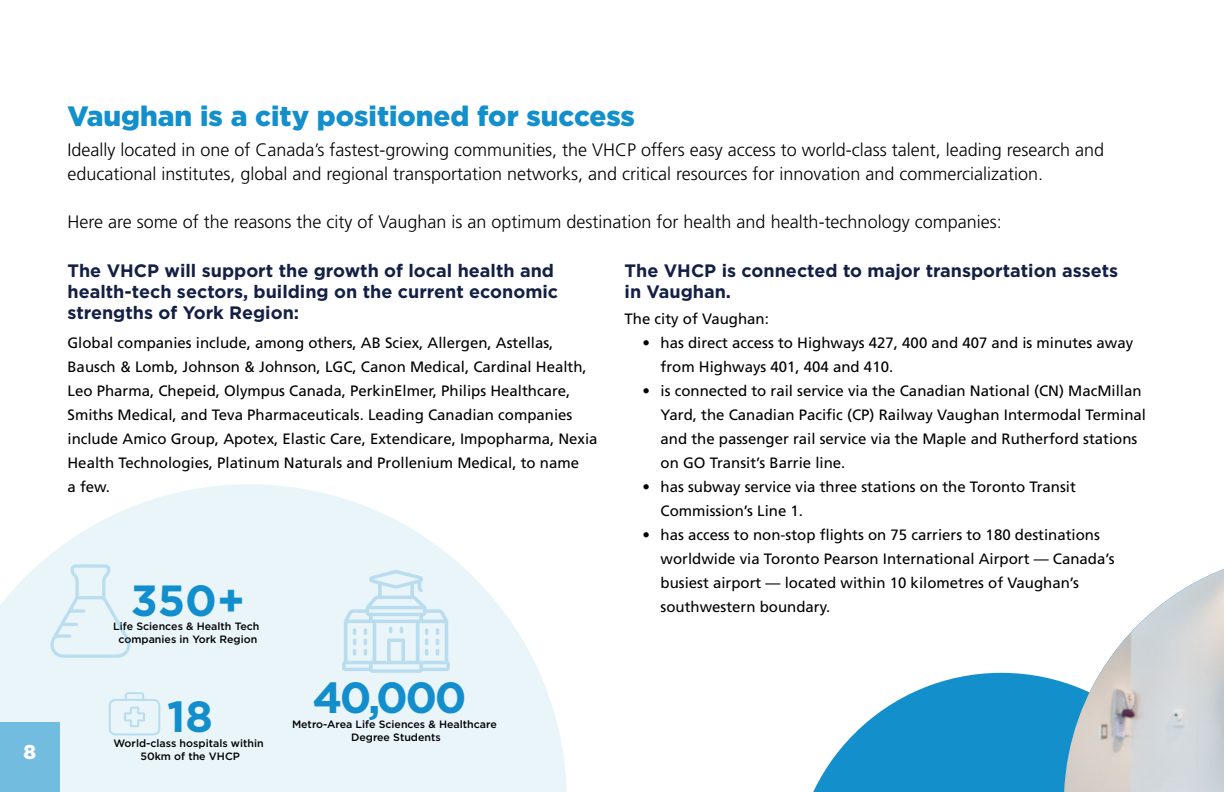
<style>
.page{position:relative;width:1224px;height:792px;background:#fff}
.page>*{position:absolute;margin:0;border:0;box-sizing:border-box;transform-origin:0 0}
.t1{font:700 43.6px "Gotham";letter-spacing:-.03em;color:#138ecc}
.t2{font:900 28px "Gotham";color:#138fcc}
.t3{font:900 20px "Gotham";color:#fff}
.t4{font:300 18px/24px "Frutiger LT Std";color:#000}
.t5{font:700 18px/21px "Gotham";color:#141f45}
.Table_P{font:15px/24px "Frutiger LT Std";color:#000}
.t6{font:500 10.6px/12.8px "Gotham";color:#000;text-align:center}
</style>
<div class="page">
<svg style="left:813px;top:673px;width:251px;height:119px;fill:#138fcc"></svg>
<svg style="left:0;top:484px;width:567px;height:308px;fill:#eaf5fa"></svg>
<svg style="left:50px;top:564px;width:83px;height:94px;background:#e2f1f8"></svg>
<svg style="left:342px;top:570px;width:108px;height:103px;background:#daedf6"></svg>
<svg style="left:109px;top:692px;width:51px;height:43px;background:#deeff7"></svg>
<img style="left:1064px;top:569px;width:160px;height:223px">
<div style="left:0;top:722px;width:60px;height:70px;background:#72bce0"></div>
<h3 class="t3" style="left:24px;top:738px;width:14px">8</h3>
<p class="t2" style="left:68px;top:97px;width:569px">Vaughan is a city positioned for success</p>
<p class="t4" style="left:68px;top:138px;width:1038px">Ideally located in one of Canada’s fastest-growing communities, the VHCP offers easy access to world-class talent, leading research and educational institutes, global and regional transportation networks, and critical resources for innovation and commercialization.</p>
<p class="t4" style="left:68px;top:210px;width:936px">Here are some of the reasons the city of Vaughan is an optimum destination for health and health-technology companies:</p>
<h4 class="t5" style="left:68px;top:260px;width:492px">The VHCP will support the growth of local health and health-tech sectors, building on the current economic strengths of York Region:</h4>
<p class="Table_P" style="left:68px;top:331px;width:532px">Global companies include, among others, AB Sciex, Allergen, Astellas, Bausch &amp; Lomb, Johnson &amp; Johnson, LGC, Canon Medical, Cardinal Health, Leo Pharma, Chepeid, Olympus Canada, PerkinElmer, Philips Healthcare, Smiths Medical, and Teva Pharmaceuticals. Leading Canadian companies include Amico Group, Apotex, Elastic Care, Extendicare, Impopharma, Nexia Health Technologies, Platinum Naturals and Prollenium Medical, to name<br>a few.</p>
<h4 class="t5" style="left:625px;top:260px;width:495px">The VHCP is connected to major transportation assets in Vaughan.</h4>
<p class="Table_P" style="left:625px;top:307px;width:146px">The city of Vaughan:</p>
<p class="Table_P" style="left:661px;top:331px;width:474px;text-indent:-18px">• has direct access to Highways 427, 400 and 407 and is minutes away from Highways 401, 404 and 410.</p>
<p class="Table_P" style="left:661px;top:379px;width:487px;text-indent:-18px">• is connected to rail service via the Canadian National (CN) MacMillan Yard, the Canadian Pacific (CP) Railway Vaughan Intermodal Terminal and the passenger rail service via the Maple and Rutherford stations on GO Transit’s Barrie line.</p>
<p class="Table_P" style="left:661px;top:475px;width:417px;text-indent:-18px">• has subway service via three stations on the Toronto Transit<br>Commission’s Line 1.</p>
<p class="Table_P" style="left:661px;top:523px;width:456px;text-indent:-18px">• has access to non-stop flights on 75 carriers to 180 destinations worldwide via Toronto Pearson International Airport — Canada’s busiest airport — located within 10 kilometres of Vaughan’s southwestern boundary.</p>
<p class="t1" style="left:131px;top:571px;width:116px">350+</p>
<p class="t6" style="left:113px;top:620px;width:148px">Life Sciences &amp; Health Tech companies in York Region</p>
<p class="t1" style="left:167px;top:688px;width:47px">18</p>
<p class="t6" style="left:113px;top:737px;width:152px">World-class hospitals within<br>50km of the VHCP</p>
<p class="t1" style="left:312px;top:669px;width:156px">40,000</p>
<p class="t6" style="left:292px;top:718px;width:206px">Metro-Area Life Sciences &amp; Healthcare<br>Degree Students</p>
</div>
